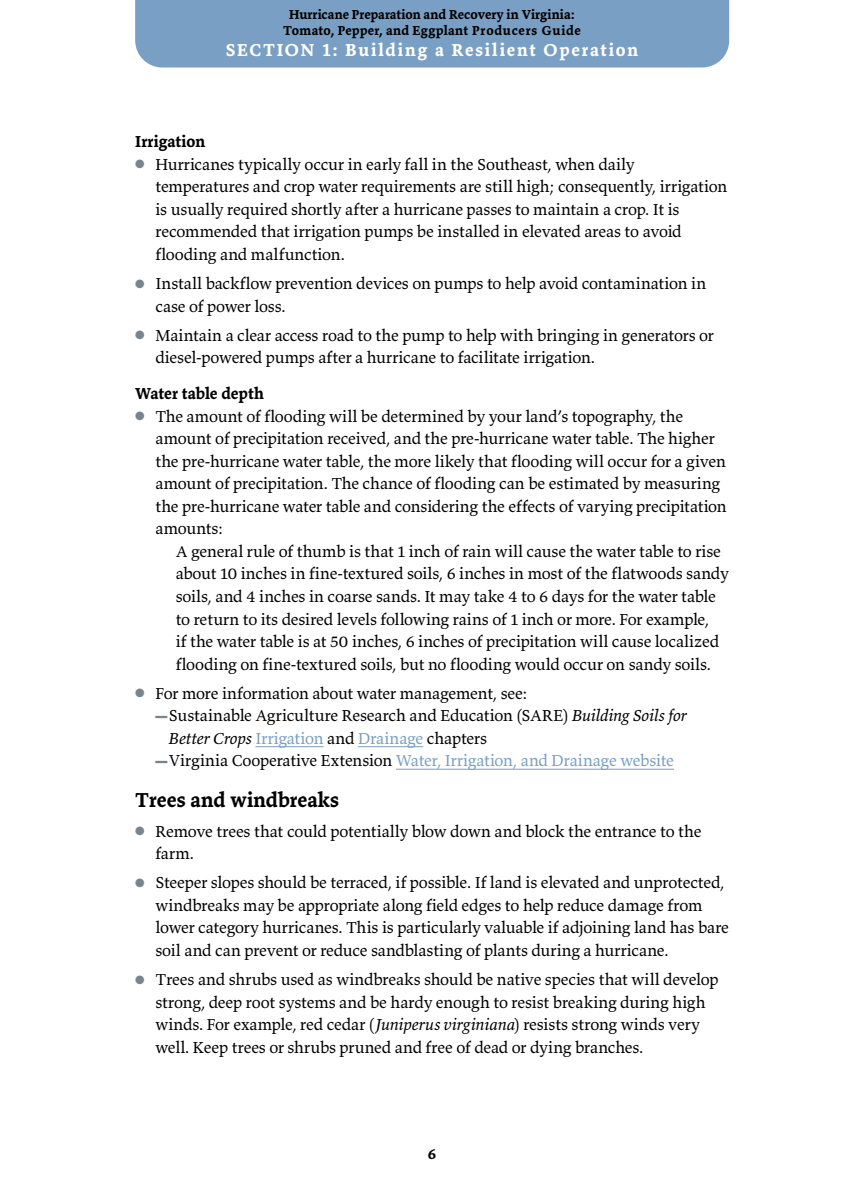
<style>
.page{position:relative;width:864px;height:1188px;background:#fff}
.page>*{position:absolute;margin:0;border:0;box-sizing:border-box;transform-origin:0 0}
.t1{font:700 21px "Valkyrie T3";color:#000}
.t2{font:700 18px "Valkyrie T3";letter-spacing:.095em;color:#fff}
.t3{font:16.5px/22.5px "Valkyrie T3";letter-spacing:-.01em;color:#000}
.t4{font:16.5px "Valkyrie T3";letter-spacing:-.01em;color:#799fc4}
.t5{font:700 16.5px "Valkyrie T3";color:#000}
.t6{font:700 15px "Valkyrie T3";color:#000}
.t7{font:700 13.5px/16.5px "Valkyrie T3";letter-spacing:.01em;color:#000;text-align:center}
.s1{color:#79858d}
.s2{font-family:"Times New Roman";font-size:12px;color:#79858d}
.s3{font-style:italic}
.s4{font-style:italic;color:#000}
.s5{color:#000}
</style>
<div class="page">
<div style="left:135px;top:0;width:594px;height:68px;background:#799fc4"></div>
<hr style="left:255px;top:746px;width:69px;height:1px;background:#799fc4">
<hr style="left:358px;top:746px;width:65px;height:1px;background:#799fc4">
<hr style="left:396px;top:769px;width:278px;height:1px;background:#799fc4">
<p class="t7" style="left:283px;top:6px;width:299px">Hurricane Preparation and Recovery in Virginia:<br>Tomato, Pepper, and Eggplant Producers Guide</p>
<p class="t2" style="left:226px;top:39px;width:414px">SECTION 1: Building a Resilient Operation</p>
<p class="t5" style="left:135px;top:131px;width:72px">Irrigation</p>
<p class="t3" style="left:155px;top:153px;width:573px;text-indent:-20px"><span class="s1">●</span> Hurricanes typically occur in early fall in the Southeast, when daily temperatures and crop water requirements are still high; consequently, irrigation is usually required shortly after a hurricane passes to maintain a crop. It is recommended that irrigation pumps be installed in elevated areas to avoid flooding and malfunction.</p>
<p class="t3" style="left:155px;top:272px;width:552px;text-indent:-20px"><span class="s1">●</span> Install backflow prevention devices on pumps to help avoid contamination in case of power loss.</p>
<p class="t3" style="left:155px;top:324px;width:560px;text-indent:-20px"><span class="s1">●</span> Maintain a clear access road to the pump to help with bringing in generators or diesel-powered pumps after a hurricane to facilitate irrigation.</p>
<p class="t5" style="left:135px;top:383px;width:131px">Water table depth</p>
<p class="t3" style="left:155px;top:405px;width:573px;text-indent:-20px"><span class="s1">●</span> The amount of flooding will be determined by your land’s topography, the amount of precipitation received, and the pre-hurricane water table. The higher the pre-hurricane water table, the more likely that flooding will occur for a given amount of precipitation. The chance of flooding can be estimated by measuring the pre-hurricane water table and considering the effects of varying precipitation amounts:</p>
<p class="t3" style="left:176px;top:540px;width:555px">A general rule of thumb is that 1 inch of rain will cause the water table to rise about 10 inches in fine-textured soils, 6 inches in most of the flatwoods sandy soils, and 4 inches in coarse sands. It may take 4 to 6 days for the water table to return to its desired levels following rains of 1 inch or more. For example,<br>if the water table is at 50 inches, 6 inches of precipitation will cause localized flooding on fine-textured soils, but no flooding would occur on sandy soils.</p>
<p class="t3" style="left:135px;top:681px;width:394px"><span class="s1">●</span> For more information about water management, see:</p>
<p class="t3" style="left:155px;top:704px;width:533px"><span class="s2">▬</span>Sustainable Agriculture Research and Education (SARE) <span class="s3">Building Soils for</span></p>
<p class="t4" style="left:169px;top:728px;width:320px"><span class="s4">Better Crops</span> Irrigation <span class="s5">and</span> Drainage <span class="s5">chapters</span></p>
<p class="t4" style="left:155px;top:750px;width:520px"><span class="s2">▬</span><span class="s5">Virginia Cooperative Extension</span> Water, Irrigation, and Drainage website</p>
<p class="t1" style="left:135px;top:787px;width:205px">Trees and windbreaks</p>
<p class="t3" style="left:155px;top:819px;width:548px;text-indent:-20px"><span class="s1">●</span> Remove trees that could potentially blow down and block the entrance to the farm.</p>
<p class="t3" style="left:155px;top:871px;width:575px;text-indent:-20px"><span class="s1">●</span> Steeper slopes should be terraced, if possible. If land is elevated and unprotected, windbreaks may be appropriate along field edges to help reduce damage from lower category hurricanes. This is particularly valuable if adjoining land has bare soil and can prevent or reduce sandblasting of plants during a hurricane.</p>
<p class="t3" style="left:155px;top:968px;width:565px;text-indent:-20px"><span class="s1">●</span> Trees and shrubs used as windbreaks should be native species that will develop strong, deep root systems and be hardy enough to resist breaking during high winds. For example, red cedar (<span class="s3">Juniperus virginiana</span>) resists strong winds very well. Keep trees or shrubs pruned and free of dead or dying branches.</p>
<p class="t6" style="left:428px;top:1144px;width:10px">6</p>
</div>
